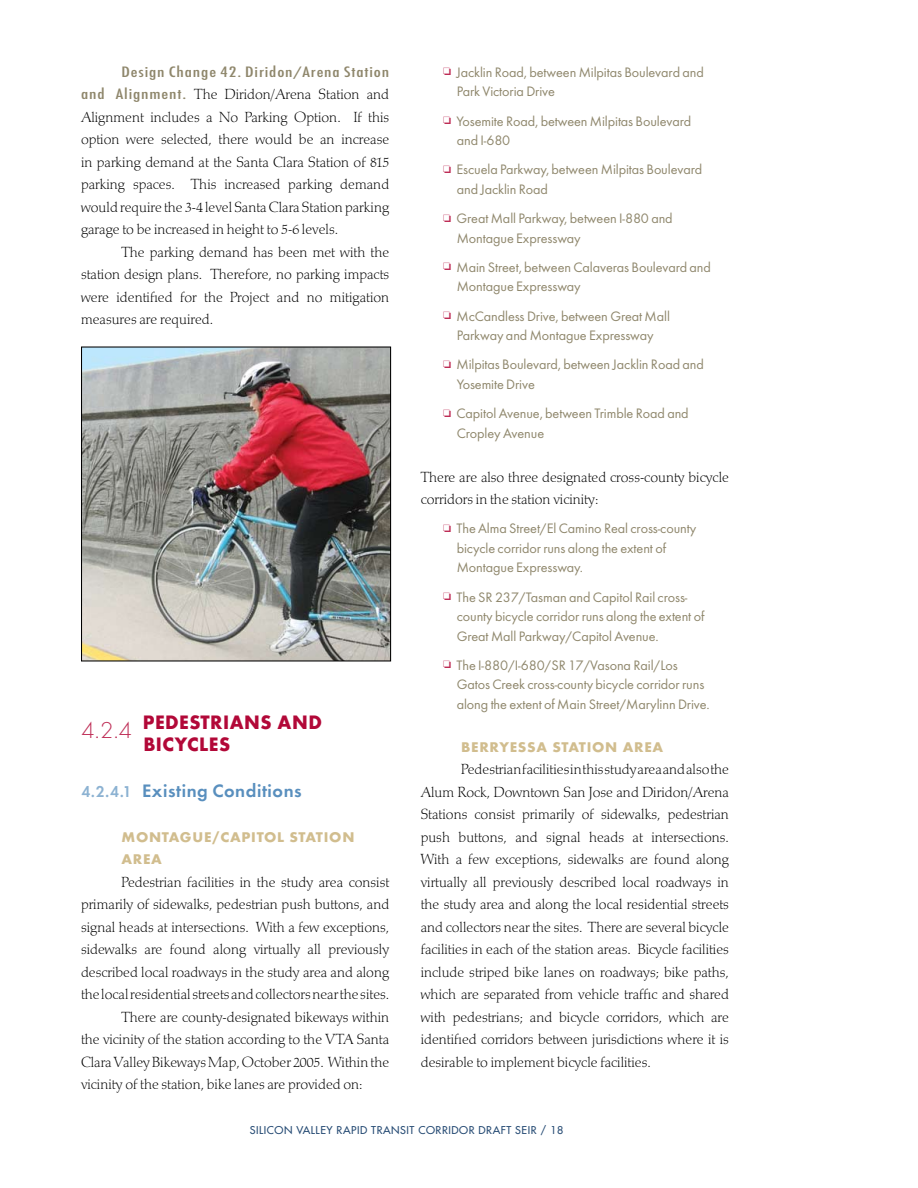
<style>
.page{position:relative;width:918px;height:1188px;background:#fff}
.page>*{position:absolute;margin:0;border:0;box-sizing:border-box;transform-origin:0 0}
.t1{font:20.25px/22.5px "Futura Bld";letter-spacing:.025em;color:#b20838}
.t2{font:18.75px "Futura Dem Bld";letter-spacing:.03em;color:#598fbe}
.t3{font:15.75px "Futura Mdm Cnd";letter-spacing:.04em;color:#8f876c;scale:1.32 1}
.t4{font:15.15px/22.5px "Palatino Lgt H";color:#000;text-align:justify}
.t5{font:14.7px/22.5px "Futura Bld";letter-spacing:.05em;color:#d1bd8e}
.t6{font:14.25px/19.5px "Futura";letter-spacing:-.005em;color:#8f876c}
.t7{font:10.5px "Futura";letter-spacing:.05em;color:#264b74}
.s1{font-family:"Futura Mdm Cnd";font-size:15.75px;color:#8f876c}
.s2{font-family:"Futura Lgt";font-size:24px;color:#be2d56}
.s3{font-size:16.35px;color:#8cb2d2}
.s4{color:#be2d56}
</style>
<div class="page">
<img style="left:83px;top:348px;width:306px;height:311px">
<div style="left:81px;top:346px;width:310px;height:315px;border:1px solid #000"></div>
<p class="t3" style="left:122px;top:61px;width:204px">Design Change 42. Diridon/Arena Station</p>
<p class="t4" style="left:81px;top:84px;width:310px"><span class="s1">and Alignment.</span> The Diridon/Arena Station and Alignment includes a No Parking Option. If this option were selected, there would be an increase in parking demand at the Santa Clara Station of 815 parking spaces. This increased parking demand would require the 3-4 level Santa Clara Station parking garage to be increased in height to 5-6 levels.</p>
<p class="t4" style="left:81px;top:241px;width:310px;text-indent:40px">The parking demand has been met with the station design plans. Therefore, no parking impacts were identified for the Project and no mitigation measures are required.</p>
<h1 class="t1" style="left:143px;top:713px;width:180px;text-indent:-62px"><span class="s2">4.2.4</span> PEDESTRIANS AND<br>BICYCLES</h1>
<p class="t2" style="left:81px;top:778px;width:222px"><span class="s3">4.2.4.1</span> Existing Conditions</p>
<p class="t5" style="left:122px;top:827px;width:234px">MONTAGUE/CAPITOL STATION<br>AREA</p>
<p class="t4" style="left:122px;top:871px;width:269px">Pedestrian facilities in the study area consist</p>
<p class="t4" style="left:81px;top:894px;width:310px">primarily of sidewalks, pedestrian push buttons, and</p>
<p class="t4" style="left:81px;top:916px;width:310px">signal heads at intersections. With a few exceptions,</p>
<p class="t4" style="left:81px;top:939px;width:310px">sidewalks are found along virtually all previously</p>
<p class="t4" style="left:81px;top:961px;width:310px">described local roadways in the study area and along</p>
<p class="t4" style="left:81px;top:984px;width:310px">the local residential streets and collectors near the sites.</p>
<p class="t4" style="left:121px;top:1006px;width:269px">There are county-designated bikeways within</p>
<p class="t4" style="left:81px;top:1029px;width:310px">the vicinity of the station according to the VTA Santa</p>
<p class="t4" style="left:81px;top:1051px;width:310px">Clara Valley Bikeways Map, October 2005. Within the</p>
<p class="t4" style="left:81px;top:1074px;width:283px">vicinity of the station, bike lanes are provided on:</p>
<p class="t6" style="left:457px;top:64px;width:249px;text-indent:-14px"><span class="s4">□</span> Jacklin Road, between Milpitas Boulevard and<br>Park Victoria Drive</p>
<p class="t6" style="left:457px;top:112px;width:236px;text-indent:-14px"><span class="s4">□</span> Yosemite Road, between Milpitas Boulevard and I-680</p>
<p class="t6" style="left:457px;top:161px;width:247px;text-indent:-14px"><span class="s4">□</span> Escuela Parkway, between Milpitas Boulevard and Jacklin Road</p>
<p class="t6" style="left:457px;top:210px;width:218px;text-indent:-14px"><span class="s4">□</span> Great Mall Parkway, between I-880 and<br>Montague Expressway</p>
<p class="t6" style="left:457px;top:259px;width:256px;text-indent:-14px"><span class="s4">□</span> Main Street, between Calaveras Boulevard and<br>Montague Expressway</p>
<p class="t6" style="left:443px;top:307px;width:228px;text-align:center"><span class="s4">□</span> McCandless Drive, between Great Mall<br>Parkway and Montague Expressway</p>
<p class="t6" style="left:457px;top:356px;width:249px;text-indent:-14px"><span class="s4">□</span> Milpitas Boulevard, between Jacklin Road and<br>Yosemite Drive</p>
<p class="t6" style="left:457px;top:405px;width:233px;text-indent:-14px"><span class="s4">□</span> Capitol Avenue, between Trimble Road and<br>Cropley Avenue</p>
<p class="t4" style="left:421px;top:466px;width:310px">There are also three designated cross-county bicycle corridors in the station vicinity:</p>
<p class="t6" style="left:457px;top:520px;width:241px;text-indent:-14px"><span class="s4">□</span> The Alma Street/El Camino Real cross-county bicycle corridor runs along the extent of<br>Montague Expressway.</p>
<p class="t6" style="left:457px;top:588px;width:249px;text-indent:-14px"><span class="s4">□</span> The SR 237/Tasman and Capitol Rail cross&shy;county bicycle corridor runs along the extent of<br>Great Mall Parkway/Capitol Avenue.</p>
<p class="t6" style="left:457px;top:656px;width:255px;text-indent:-14px"><span class="s4">□</span> The I-880/I-680/SR 17/Vasona Rail/Los<br>Gatos Creek cross-county bicycle corridor runs along the extent of Main Street/Marylinn Drive.</p>
<p class="t5" style="left:461px;top:737px;width:203px">BERRYESSA STATION AREA</p>
<p class="t4" style="left:421px;top:759px;width:310px;text-indent:40px">Pedestrian facilities in this study area and also the Alum Rock, Downtown San Jose and Diridon/Arena Stations consist primarily of sidewalks, pedestrian push buttons, and signal heads at intersections.<br>With a few exceptions, sidewalks are found along virtually all previously described local roadways in the study area and along the local residential streets and collectors near the sites. There are several bicycle facilities in each of the station areas. Bicycle facilities include striped bike lanes on roadways; bike paths, which are separated from vehicle traffic and shared with pedestrians; and bicycle corridors, which are identified corridors between jurisdictions where it is desirable to implement bicycle facilities.</p>
<p class="t7" style="left:250px;top:1124px;width:314px">SILICON VALLEY RAPID TRANSIT CORRIDOR DRAFT SEIR / 18</p>
</div>
